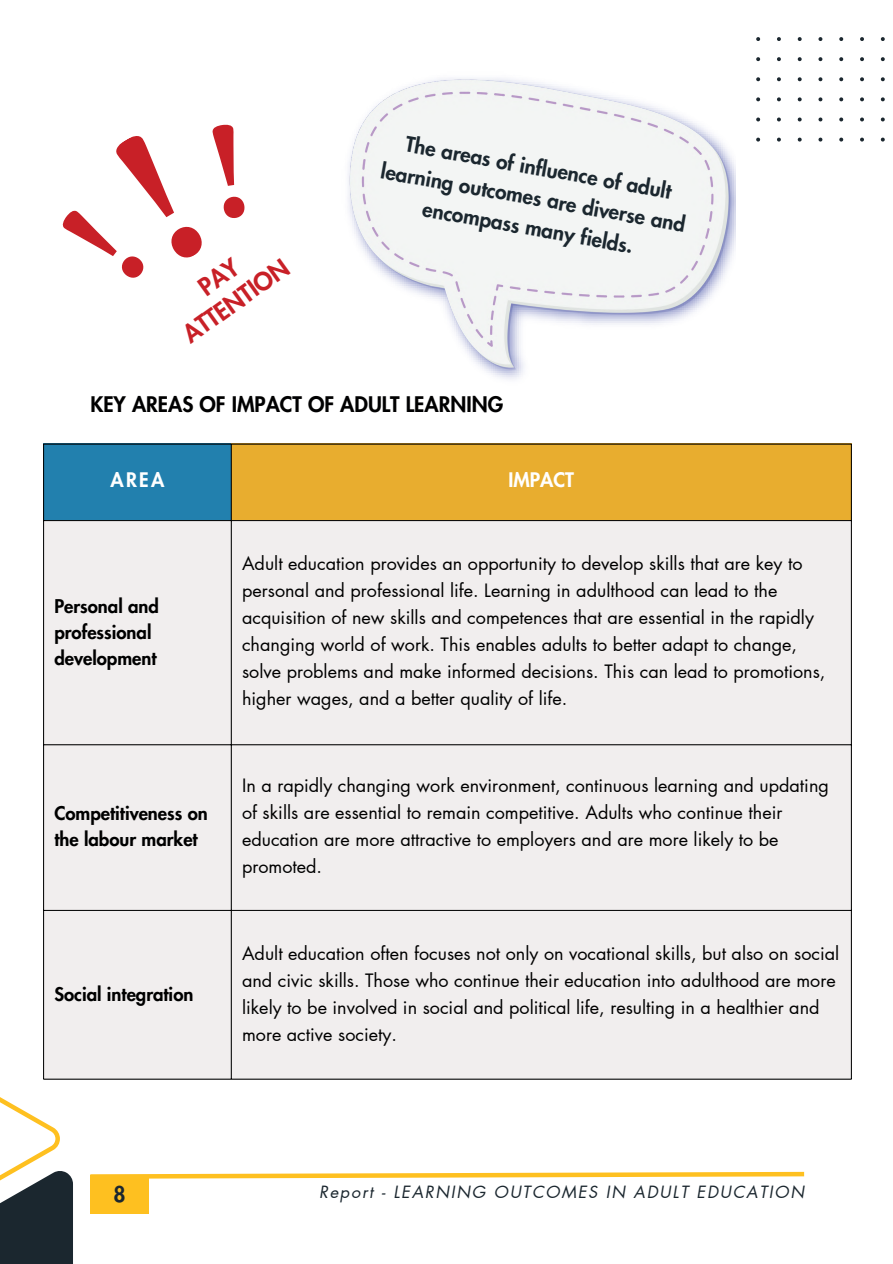
<style>
.page{position:relative;width:893px;height:1264px;background:#fff}
.page>*{position:absolute;margin:0;border:0;box-sizing:border-box;transform-origin:0 0}
.t1{font:800 24.3px/29.2px "Futura LT Pro";color:#c82027;text-align:center}
.t2{font:800 21px "Futura LT Pro";color:#000001}
.t3{font:800 21px "Futura LT Pro";color:#1b272f}
.t4{font:800 20.7px/30.3px "Futura LT Pro";color:#1b272f;text-align:center}
.t5{font:800 19.65px "Futura LT Pro";color:#fff}
.t6{font:800 18.45px/25.8px "Futura LT Pro";color:#000}
.t7{font:18px/27px "Futura LT Pro";color:#000}
.t8{font:italic 16.5px "Futura LT Pro";letter-spacing:.1em;color:#1b272f}
</style>
<div class="page">
<svg style="left:90px;top:1171px;width:715px;height:8px"></svg>
<div style="left:90px;top:1175px;width:59px;height:38px;background:#fec020"></div>
<svg style="left:756px;top:37px;width:129px;height:104px"></svg>
<img style="left:348px;top:78px;width:387px;height:302px">
<div style="left:43px;top:444px;width:188px;height:77px;background:#2280ae"></div>
<div style="left:231px;top:444px;width:620px;height:77px;background:#e8ad2f"></div>
<div style="left:44px;top:521px;width:807px;height:557px;background:#f1eeee"></div>
<hr style="left:43px;top:444px;width:1px;height:634px;background:#000">
<hr style="left:231px;top:444px;width:1px;height:634px;background:#000">
<hr style="left:851px;top:444px;width:1px;height:634px;background:#000">
<hr style="left:43px;top:444px;width:808px;height:1px;background:#000">
<hr style="left:43px;top:520px;width:808px;height:1px;background:#000">
<hr style="left:43px;top:744px;width:808px;height:1px;background:#000">
<hr style="left:43px;top:910px;width:808px;height:1px;background:#000">
<hr style="left:43px;top:1078px;width:808px;height:1px;background:#000">
<div style="left:0;top:1170px;width:73px;height:93px;background:#1b272f"></div>
<svg style="left:0;top:1058px;width:60px;height:145px"></svg>
<svg style="left:62px;top:124px;width:183px;height:154px"></svg>
<p class="t1" style="left:161px;top:302px;width:125px;rotate:-36deg">PAY<br>ATTENTION</p>
<p class="t4" style="left:389px;top:127px;width:310px;rotate:10deg">The areas of influence of adult learning outcomes are diverse and encompass many fields.</p>
<p class="t2" style="left:90px;top:394px;width:414px">KEY AREAS OF IMPACT OF ADULT LEARNING</p>
<p class="t5" style="left:110px;top:471px;width:56px">AREA</p>
<h2 class="t5" style="left:508px;top:471px;width:67px">IMPACT</h2>
<p class="t6" style="left:54px;top:594px;width:106px">Personal and professional development</p>
<p class="t6" style="left:54px;top:801px;width:155px">Competitiveness on the labour market</p>
<p class="t6" style="left:54px;top:981px;width:141px">Social integration</p>
<p class="t7" style="left:242px;top:551px;width:585px">Adult education provides an opportunity to develop skills that are key to personal and professional life. Learning in adulthood can lead to the acquisition of new skills and competences that are essential in the rapidly changing world of work. This enables adults to better adapt to change, solve problems and make informed decisions. This can lead to promotions, higher wages, and a better quality of life.</p>
<p class="t7" style="left:242px;top:773px;width:588px">In a rapidly changing work environment, continuous learning and updating of skills are essential to remain competitive. Adults who continue their education are more attractive to employers and are more likely to be promoted.</p>
<p class="t7" style="left:242px;top:940px;width:598px">Adult education often focuses not only on vocational skills, but also on social and civic skills. Those who continue their education into adulthood are more likely to be involved in social and political life, resulting in a healthier and more active society.</p>
<h1 class="t3" style="left:113px;top:1184px;width:14px">8</h1>
<h3 class="t8" style="left:319px;top:1184px;width:486px">Report - LEARNING OUTCOMES IN ADULT EDUCATION</h3>
</div>
